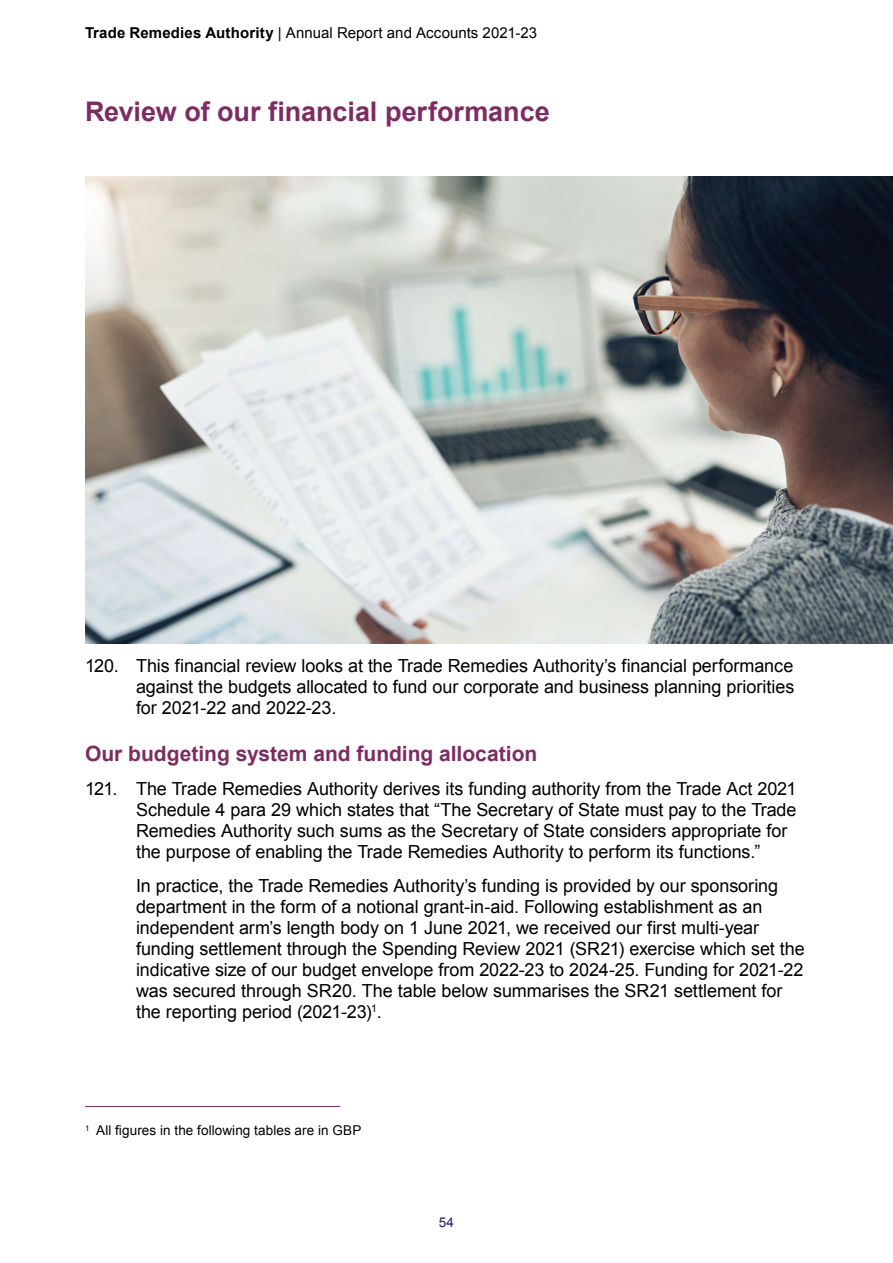
<style>
.page{position:relative;width:893px;height:1263px;background:#fff}
.page>*{position:absolute;margin:0;border:0;box-sizing:border-box;transform-origin:0 0}
.Heading_3{font:700 27px "Arial";color:#7c2c62}
.Heading_4{font:700 21px "Arial";color:#7c2c62}
.Body_Copy_Indent{font:18px/21px "Arial";letter-spacing:-.005em;color:#000}
.t1{font:15px "Arial";letter-spacing:.005em;color:#000}
.Footnote_Text{font:13.5px "Arial";letter-spacing:.005em;color:#000}
.t2{font:13.5px "Arial";color:#271c6e}
.s1{font-weight:700}
</style>
<div class="page">
<hr style="left:85px;top:1106px;width:255px;height:1px;background:#7c2c62">
<img style="left:85px;top:176px;width:807px;height:468px">
<p class="t1" style="left:85px;top:22px;width:454px"><span class="s1">Trade Remedies Authority</span> | Annual Report and Accounts 2021-23</p>
<h3 class="Heading_3" style="left:85px;top:94px;width:466px">Review of our financial performance</h3>
<p class="Body_Copy_Indent" style="left:136px;top:656px;width:660px;text-align:justify;text-indent:-51px">120. This financial review looks at the Trade Remedies Authority’s financial performance against the budgets allocated to fund our corporate and business planning priorities for 2021-22 and 2022-23.</p>
<h4 class="Heading_4" style="left:85px;top:740px;width:454px">Our budgeting system and funding allocation</h4>
<p class="Body_Copy_Indent" style="left:136px;top:778px;width:662px;text-indent:-51px">121. The Trade Remedies Authority derives its funding authority from the Trade Act 2021<br>Schedule 4 para 29 which states that “The Secretary of State must pay to the Trade Remedies Authority such sums as the Secretary of State considers appropriate for the purpose of enabling the Trade Remedies Authority to perform its functions.”</p>
<p class="Body_Copy_Indent" style="left:136px;top:875px;width:670px">In practice, the Trade Remedies Authority’s funding is provided by our sponsoring department in the form of a notional grant-in-aid. Following establishment as an independent arm’s length body on 1 June 2021, we received our first multi-year funding settlement through the Spending Review 2021 (SR21) exercise which set the indicative size of our budget envelope from 2022-23 to 2024-25. Funding for 2021-22 was secured through SR20. The table below summarises the SR21 settlement for the reporting period (2021-23)<sup>1</sup>.</p>
<p class="Footnote_Text" style="left:85px;top:1122px;width:278px"><sup>1</sup> All figures in the following tables are in GBP</p>
<p class="t2" style="left:439px;top:1213px;width:17px">54</p>
</div>
